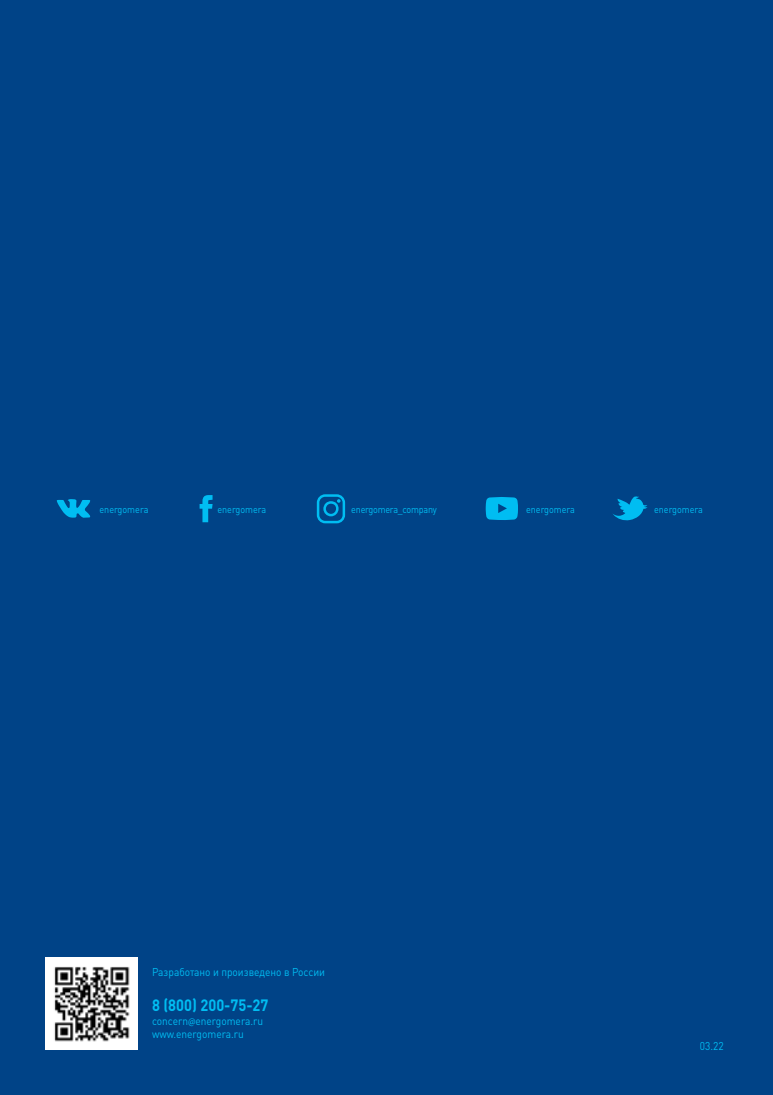
<style>
.page{position:relative;width:773px;height:1095px;background:#fff}
.page>*{position:absolute;margin:0;border:0;box-sizing:border-box;transform-origin:0 0}
.t1{font:700 16.25px "DIN Pro";color:#00bdf2;scale:.9 1}
.t2{font:11.25px/13.5px "DIN Pro";color:#00bdf2;scale:.9 1}
.t3{font:10px "DIN Pro";color:#00bdf2;scale:.9 1}
.t4{font:10px "DIN Pro";letter-spacing:-.025em;color:#00bdf2;scale:.9 1}
.s1{font-family:"Myriad Pro"}
</style>
<div class="page">
<div style="left:0;top:0;width:772px;height:1095px;background:#004387"></div>
<img style="left:45px;top:957px;width:92px;height:92px">
<svg style="left:57px;top:499px;width:33px;height:19px"></svg>
<svg style="left:199px;top:495px;width:13px;height:27px"></svg>
<svg style="left:317px;top:494px;width:28px;height:29px"></svg>
<svg style="left:485px;top:497px;width:33px;height:23px"></svg>
<svg style="left:613px;top:496px;width:34px;height:25px"></svg>
<p class="t3" style="left:99px;top:503px;width:56px">energomera</p>
<p class="t3" style="left:217px;top:503px;width:56px">energomera</p>
<p class="t4" style="left:351px;top:503px;width:97px">energomera_company</p>
<p class="t3" style="left:526px;top:503px;width:56px">energomera</p>
<p class="t3" style="left:654px;top:502px;width:56px">energomera</p>
<p class="t2" style="left:152px;top:964px;width:194px">Разработано и произведено в России</p>
<h1 class="t1" style="left:152px;top:994px;width:131px">8 (800) 200-75-27</h1>
<p class="t2" style="left:152px;top:1014px;width:125px">concern<span class="s1">@</span>energomera.ru www.energomera.ru</p>
<p class="t2" style="left:699px;top:1039px;width:28px">03.22</p>
</div>
